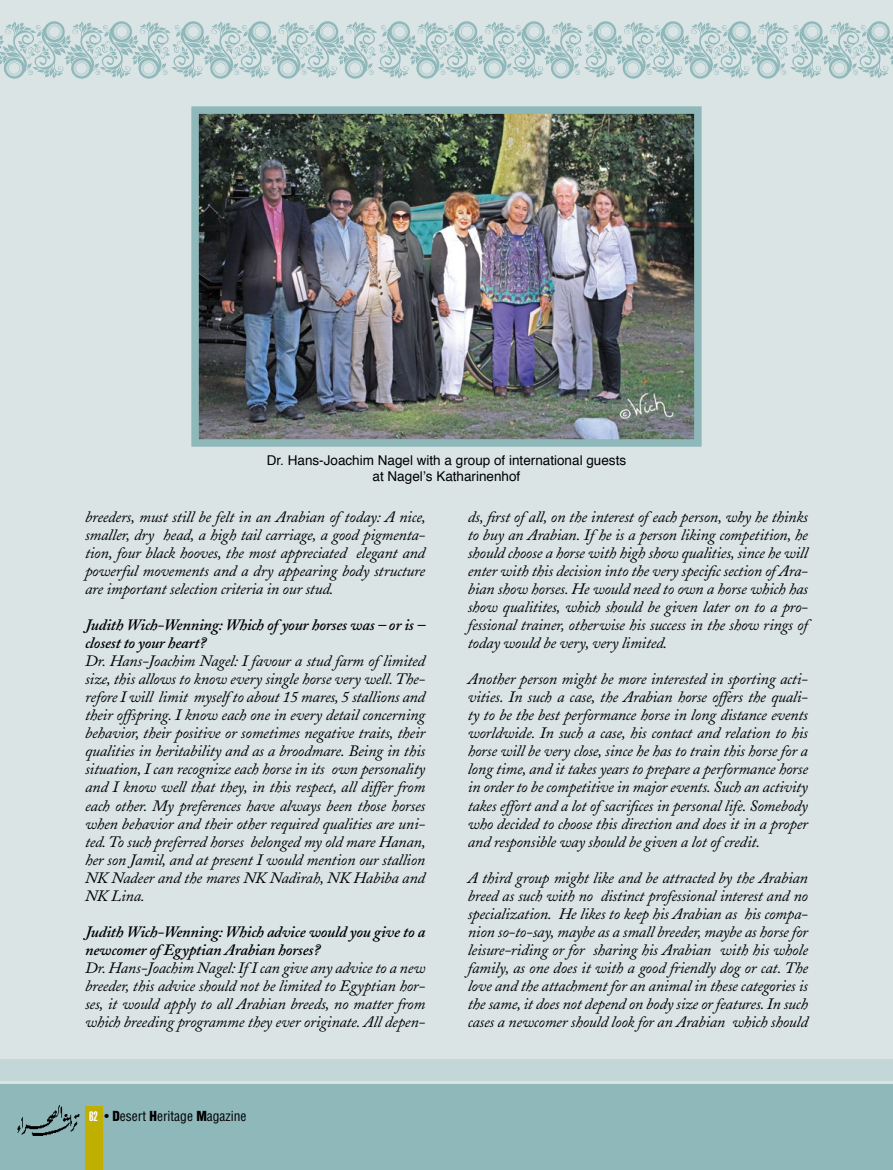
<style>
.page{position:relative;width:893px;height:1170px;background:#fff}
.page>*{position:absolute;margin:0;border:0;box-sizing:border-box;transform-origin:0 0}
.t1{font:italic 15.75px/18px "Adobe Caslon";letter-spacing:-.015em;color:#000;text-align:justify}
.t2{font:italic 600 15.75px/18px "Adobe Caslon";letter-spacing:-.015em;color:#000}
.t3{font:13.5px/16.2px "Helvetica";color:#000;text-align:center}
.t4{font:condensed 13.5px "Helvetica";color:#000}
.s1{font-weight:900;font-stretch:extra-condensed;color:#fff}
.s2{font-weight:900}
</style>
<div class="page">
<div style="left:0;top:0;width:893px;height:1169px;background:#dae4e5"></div>
<div style="left:0;top:1084px;width:893px;height:85px;background:#8fb8ba"></div>
<div style="left:0;top:1059px;width:893px;height:21px;background:#c4d7d8"></div>
<svg style="left:0;top:21px;width:893px;height:58px"></svg>
<div style="left:85px;top:1106px;width:17px;height:63px;background:#c0ae00"></div>
<img style="left:17px;top:1105px;width:63px;height:31px">
<img style="left:200px;top:115px;width:493px;height:322px">
<div style="left:191px;top:106px;width:511px;height:340px;border:8px solid #8fb8ba"></div>
<p class="t3" style="left:267px;top:452px;width:361px">Dr. Hans-Joachim Nagel with a group of international guests at Nagel’s Katharinenhof</p>
<p class="t1" style="left:85px;top:508px;width:342px">breeders, must still be felt in an Arabian of today: A nice, smaller, dry head, a high tail carriage, a good pigmenta&shy;tion, four black hooves, the most appreciated elegant and powerful movements and a dry appearing body structure are important selection criteria in our stud.</p>
<p class="t2" style="left:85px;top:616px;width:342px">Judith Wich-Wenning: Which of your horses was – or is – closest to your heart?</p>
<p class="t1" style="left:85px;top:652px;width:342px">Dr. Hans-Joachim Nagel: I favour a stud farm of limited size, this allows to know every single horse very well. The&shy;refore I will limit myself to about 15 mares, 5 stallions and their offspring. I know each one in every detail concerning behavior, their positive or sometimes negative traits, their qualities in heritability and as a broodmare. Being in this situation, I can recognize each horse in its own personality and I know well that they, in this respect, all differ from each other. My preferences have always been those horses when behavior and their other required qualities are uni&shy;ted. To such preferred horses belonged my old mare Hanan, her son Jamil, and at present I would mention our stallion NK Nadeer and the mares NK Nadirah, NK Habiba and NK Lina.</p>
<p class="t2" style="left:85px;top:922px;width:342px">Judith Wich-Wenning: Which advice would you give to a newcomer of Egyptian Arabian horses?</p>
<p class="t1" style="left:85px;top:958px;width:342px">Dr. Hans-Joachim Nagel: If I can give any advice to a new breeder, this advice should not be limited to Egyptian hor&shy;ses, it would apply to all Arabian breeds, no matter from which breeding programme they ever originate. All depen-</p>
<p class="t4" style="left:89px;top:1107px;width:159px"><span class="s1">62</span> • <span class="s2">D</span>esert <span class="s2">H</span>eritage <span class="s2">M</span>agazine</p>
<p class="t1" style="left:468px;top:508px;width:342px">ds, first of all, on the interest of each person, why he thinks to buy an Arabian. If he is a person liking competition, he should choose a horse with high show qualities, since he will enter with this decision into the very specific section of Ara&shy;bian show horses. He would need to own a horse which has show qualitites, which should be given later on to a pro&shy;fessional trainer, otherwise his success in the show rings of today would be very, very limited.</p>
<p class="t1" style="left:468px;top:670px;width:342px">Another person might be more interested in sporting acti&shy;vities. In such a case, the Arabian horse offers the quali&shy;ty to be the best performance horse in long distance events worldwide. In such a case, his contact and relation to his horse will be very close, since he has to train this horse for a long time, and it takes years to prepare a performance horse in order to be competitive in major events. Such an activity takes effort and a lot of sacrifices in personal life. Somebody who decided to choose this direction and does it in a proper and responsible way should be given a lot of credit.</p>
<p class="t1" style="left:468px;top:868px;width:342px">A third group might like and be attracted by the Arabian breed as such with no distinct professional interest and no specialization. He likes to keep his Arabian as his compa&shy;nion so-to-say, maybe as a small breeder, maybe as horse for leisure-riding or for sharing his Arabian with his whole family, as one does it with a good friendly dog or cat. The love and the attachment for an animal in these categories is the same, it does not depend on body size or features. In such cases a newcomer should look for an Arabian which should</p>
</div>
